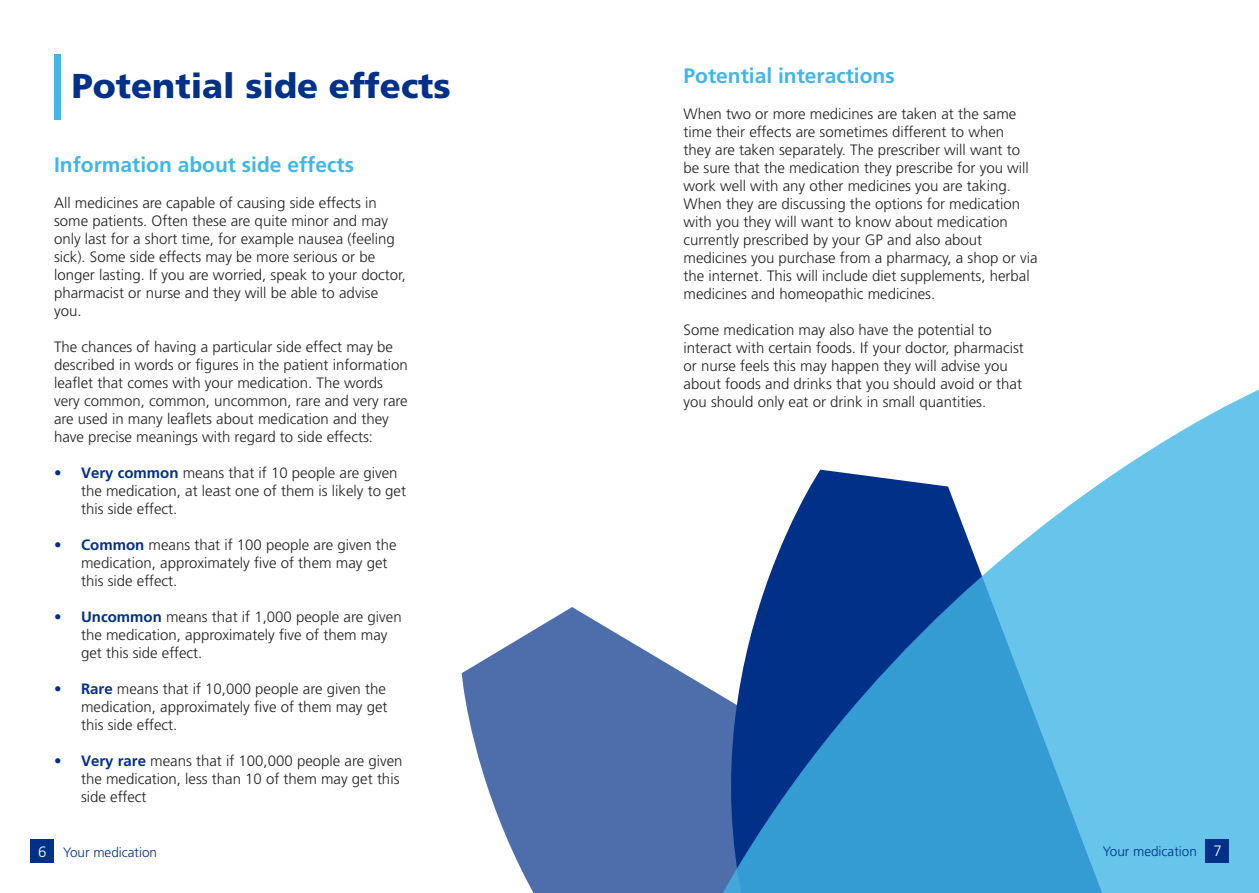
<style>
.page{position:relative;width:1259px;height:893px;background:#fff}
.page>*{position:absolute;margin:0;border:0;box-sizing:border-box;transform-origin:0 0}
.t1{font:900 34.5px "Frutiger";color:#003087}
.t2{font:700 21px "Frutiger";color:#41b6e6}
.t3{font:300 15px/18px "Frutiger";color:#231f20}
.t4{font:300 13.5px "Frutiger";color:#003087}
.s1{font-weight:700;color:#003087}
.s2{font-size:15px;color:#fff}
</style>
<div class="page">
<svg style="left:462px;top:637px;width:59px;height:232px;fill:#4d6eab"></svg>
<svg style="left:521px;top:389px;width:738px;height:504px"></svg>
<div style="left:30px;top:839px;width:24px;height:24px;background:#003087"></div>
<div style="left:1205px;top:839px;width:24px;height:24px;background:#003087"></div>
<div style="left:54px;top:54px;width:6px;height:66px;background:#41b6e6"></div>
<h1 class="t1" style="left:72px;top:66px;width:380px">Potential side effects</h1>
<h2 class="t2" style="left:683px;top:63px;width:213px">Potential interactions</h2>
<p class="t3" style="left:683px;top:105px;width:355px">When two or more medicines are taken at the same time their effects are sometimes different to when<br>they are taken separately. The prescriber will want to be sure that the medication they prescribe for you will work well with any other medicines you are taking.<br>When they are discussing the options for medication with you they will want to know about medication currently prescribed by your GP and also about medicines you purchase from a pharmacy, a shop or via the internet. This will include diet supplements, herbal medicines and homeopathic medicines.</p>
<p class="t3" style="left:683px;top:321px;width:342px">Some medication may also have the potential to interact with certain foods. If your doctor, pharmacist or nurse feels this may happen they will advise you about foods and drinks that you should avoid or that you should only eat or drink in small quantities.</p>
<h2 class="t2" style="left:54px;top:152px;width:301px">Information about side effects</h2>
<p class="t3" style="left:54px;top:193px;width:353px">All medicines are capable of causing side effects in some patients. Often these are quite minor and may only last for a short time, for example nausea (feeling sick). Some side effects may be more serious or be longer lasting. If you are worried, speak to your doctor, pharmacist or nurse and they will be able to advise you.</p>
<p class="t3" style="left:54px;top:337px;width:355px">The chances of having a particular side effect may be described in words or figures in the patient information leaflet that comes with your medication. The words very common, common, uncommon, rare and very rare are used in many leaflets about medication and they have precise meanings with regard to side effects:</p>
<p class="t3" style="left:81px;top:463px;width:327px;text-indent:-27px"><span class="s1">• Very common</span> means that if 10 people are given the medication, at least one of them is likely to get this side effect.</p>
<p class="t3" style="left:81px;top:535px;width:317px;text-indent:-27px"><span class="s1">• Common</span> means that if 100 people are given the medication, approximately five of them may get this side effect.</p>
<p class="t3" style="left:81px;top:607px;width:322px;text-indent:-27px"><span class="s1">• Uncommon</span> means that if 1,000 people are given the medication, approximately five of them may get this side effect.</p>
<p class="t3" style="left:81px;top:679px;width:308px;text-align:justify;text-indent:-27px"><span class="s1">• Rare</span> means that if 10,000 people are given the medication, approximately five of them may get this side effect.</p>
<p class="t3" style="left:81px;top:751px;width:323px;text-indent:-27px"><span class="s1">• Very rare</span> means that if 100,000 people are given the medication, less than 10 of them may get this side effect</p>
<p class="t4" style="left:38px;top:844px;width:121px"><span class="s2">6</span> Your medication</p>
<p class="t4" style="left:1102px;top:843px;width:121px">Your medication <span class="s2">7</span></p>
</div>
